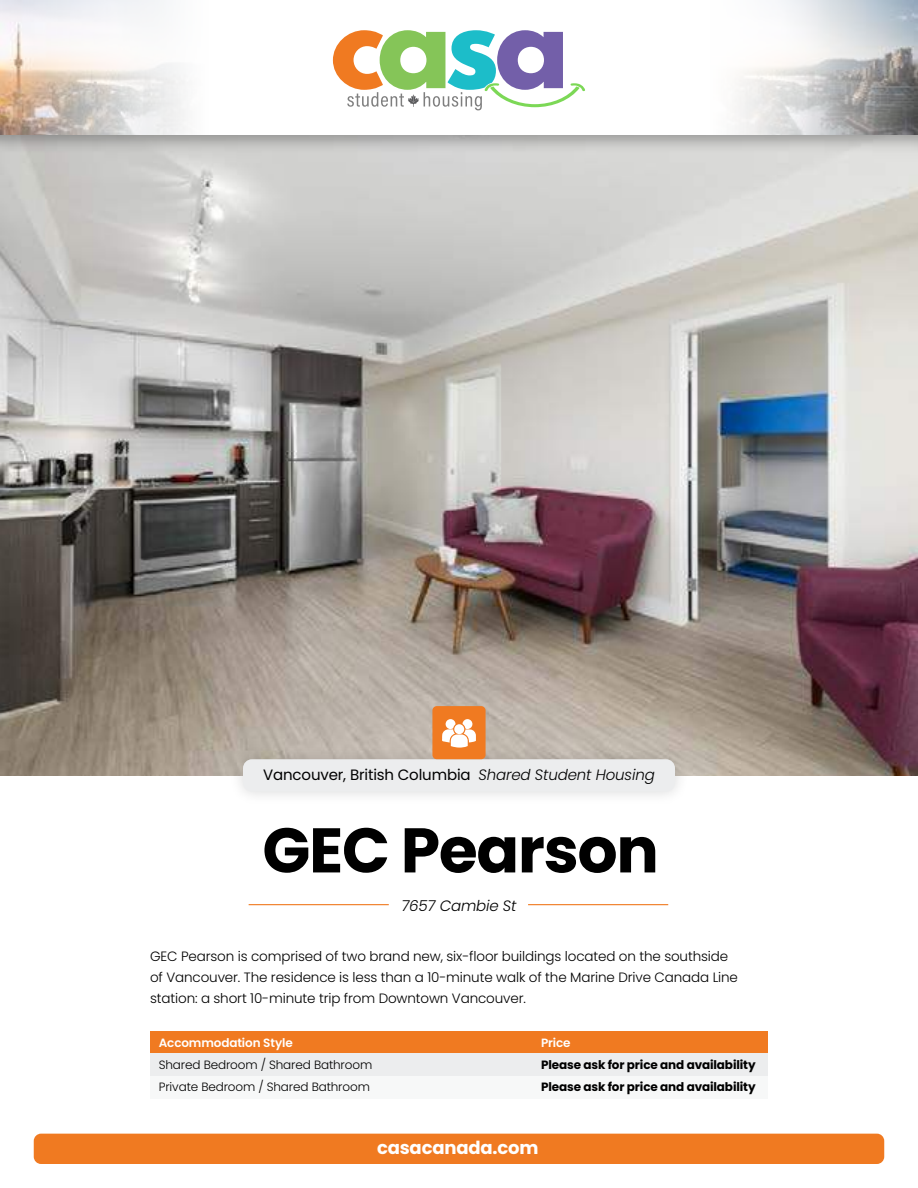
<style>
.page{position:relative;width:918px;height:1188px;background:#fff}
.page>*{position:absolute;margin:0;border:0;box-sizing:border-box;transform-origin:0 0}
.t1{font:700 63px "Poppins";letter-spacing:-.02em;color:#000}
.t2{font:700 18px "Poppins";letter-spacing:-.01em;color:#fff}
.t3{font:15px "Poppins";letter-spacing:-.01em;color:#000}
.t4{font:italic 300 15px "Poppins";letter-spacing:-.01em;color:#000}
.t5{font:300 13.5px/21px "Poppins";letter-spacing:-.01em;color:#000}
.t6{font:700 12px/22.5px "Poppins";letter-spacing:-.01em;color:#000}
.t7{font:300 12px/22.5px "Poppins";letter-spacing:-.01em;color:#000}
.t8{font:600 12px "Poppins";letter-spacing:-.01em;color:#fff}
.s1{font-weight:300;font-style:italic}
</style>
<div class="page">
<img style="left:0;top:154px;width:918px;height:621px">
<div style="left:0;top:0;width:918px;height:154px;background:#000;opacity:.3"></div>
<div style="left:0;top:0;width:918px;height:135px;background:#fff"></div>
<svg style="left:333px;top:30px;width:252px;height:80px"></svg>
<img style="left:0;top:0;width:185px;height:135px">
<img style="left:735px;top:0;width:183px;height:135px">
<div style="left:229px;top:745px;width:460px;height:60px;background:#000;opacity:.15"></div>
<div style="left:243px;top:759px;width:432px;height:33px;background:#ecedee;border-radius:9px"></div>
<div style="left:432px;top:706px;width:54px;height:53px;background:#f07a21;border-radius:4px"></div>
<svg style="left:442px;top:719px;width:34px;height:29px"></svg>
<hr style="left:249px;top:904px;width:140px;height:1px;background:#f07a21">
<hr style="left:528px;top:904px;width:140px;height:1px;background:#f07a21">
<div style="left:34px;top:1134px;width:850px;height:30px;background:#f07a21;border-radius:7px"></div>
<div style="left:150px;top:1032px;width:618px;height:22px;background:#f07a21"></div>
<div style="left:150px;top:1054px;width:618px;height:22px;background:#ecedee"></div>
<div style="left:150px;top:1076px;width:618px;height:22px;background:#f7f8f8"></div>
<p class="t3" style="left:263px;top:769px;width:393px">Vancouver, British Columbia <span class="s1">Shared Student Housing</span></p>
<h1 class="t1" style="left:262px;top:822px;width:398px">GEC Pearson</h1>
<p class="t4" style="left:401px;top:899px;width:117px">7657 Cambie St</p>
<p class="t5" style="left:150px;top:946px;width:589px">GEC Pearson is comprised of two brand new, six-昀氀oor buildings located on the southside of Vancouver. The residence is less than a 10-minute walk of the Marine Drive Canada Line station: a short 10-minute trip from Downtown Vancouver.</p>
<p class="t8" style="left:159px;top:1036px;width:136px">Accommodation Style</p>
<p class="t8" style="left:541px;top:1036px;width:31px">Price</p>
<p class="t7" style="left:159px;top:1053px;width:215px">Shared Bedroom / Shared Bathroom<br>Private Bedroom / Shared Bathroom</p>
<p class="t6" style="left:541px;top:1054px;width:216px">Please ask for price and availability<br>Please ask for price and availability</p>
<h2 class="t2" style="left:377px;top:1140px;width:163px">casacanada.com</h2>
</div>
